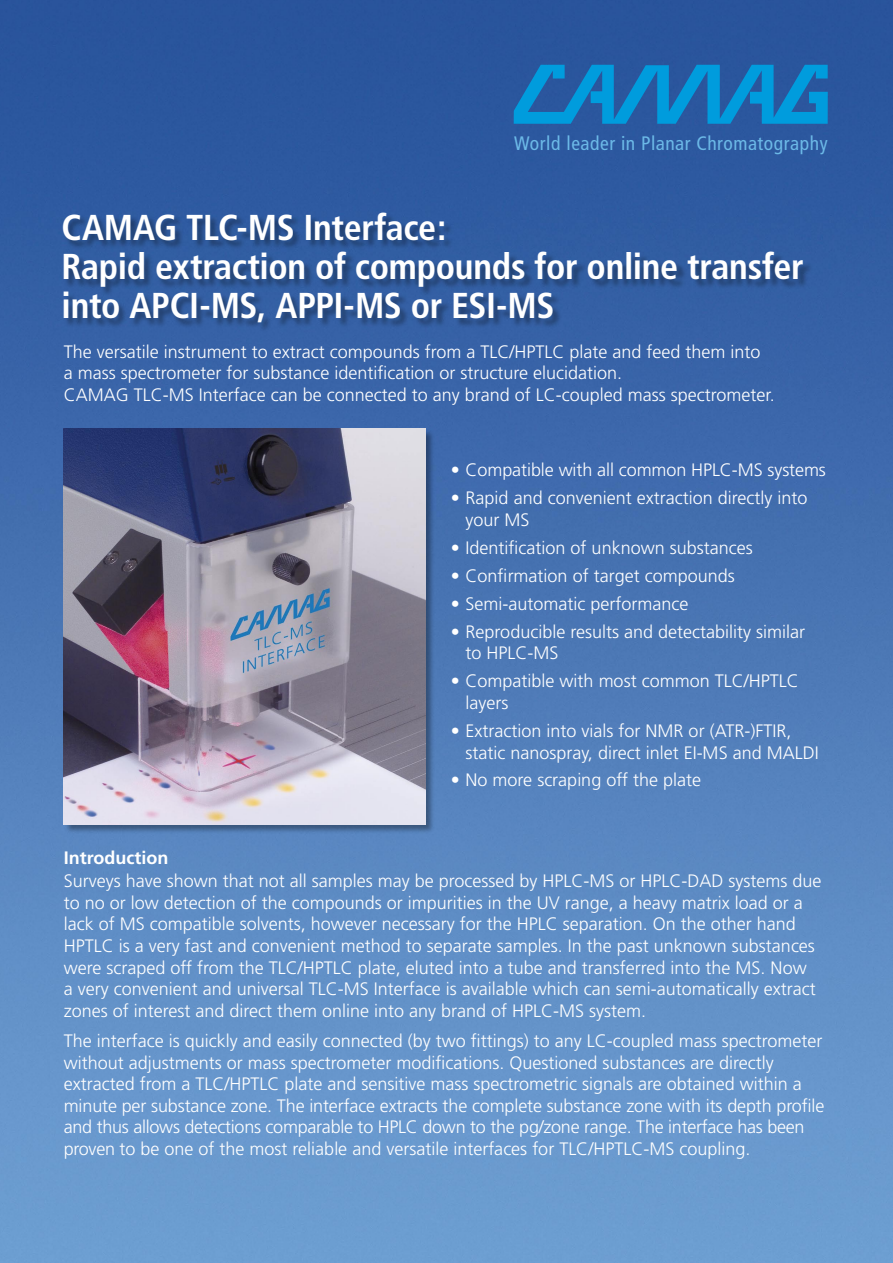
<style>
.page{position:relative;width:893px;height:1263px;background:#fff}
.page>*{position:absolute;margin:0;border:0;box-sizing:border-box;transform-origin:0 0}
.t1{font:700 condensed 36px/39px "Frutiger";letter-spacing:-.01em;color:#fff}
.t2{font:condensed 19.5px "Frutiger";letter-spacing:.025em;color:#6cb9e7}
.t3{font:300 18px/21.6px "Frutiger";color:#fff}
.t4{font:700 18px "Frutiger";color:#fff}
</style>
<div class="page">
<img style="left:0;top:0;width:893px;height:1263px">
<svg style="left:514px;top:65px;width:314px;height:59px;background:#1479bd"></svg>
<div style="left:63px;top:212px;width:750px;height:121px;background:#000;opacity:.35"></div>
<div style="left:63px;top:428px;width:373px;height:407px;background:#000;opacity:.35"></div>
<img style="left:64px;top:429px;width:361px;height:395px">
<p class="t2" style="left:514px;top:131px;width:315px">World leader in Planar Chromatography</p>
<h1 class="t1" style="left:62px;top:209px;width:744px">CAMAG TLC-MS Interface:<br>Rapid extraction of compounds for online transfer into APCI-MS, APPI-MS or ESI-MS</h1>
<p class="t3" style="left:64px;top:340px;width:713px">The versatile instrument to extract compounds from a TLC/HPTLC plate and feed them into<br>a mass spectrometer for substance identification or structure elucidation.<br>CAMAG TLC-MS Interface can be connected to any brand of LC-coupled mass spectrometer.</p>
<p class="t3" style="left:451px;top:459px;width:377px">• Compatible with all common HPLC-MS systems</p>
<p class="t3" style="left:466px;top:487px;width:343px;text-indent:-15px">• Rapid and convenient extraction directly into your MS</p>
<p class="t3" style="left:451px;top:537px;width:303px">• Identification of unknown substances</p>
<p class="t3" style="left:451px;top:565px;width:285px">• Confirmation of target compounds</p>
<p class="t3" style="left:451px;top:593px;width:239px">• Semi-automatic performance</p>
<p class="t3" style="left:466px;top:621px;width:341px;text-indent:-15px">• Reproducible results and detectability similar to HPLC-MS</p>
<p class="t3" style="left:466px;top:670px;width:335px;text-indent:-15px">• Compatible with most common TLC/HPTLC layers</p>
<p class="t3" style="left:466px;top:720px;width:355px;text-indent:-15px">• Extraction into vials for NMR or (ATR-)FTIR, static nanospray, direct inlet EI-MS and MALDI</p>
<p class="t3" style="left:451px;top:769px;width:252px">• No more scraping off the plate</p>
<p class="t4" style="left:64px;top:847px;width:106px">Introduction</p>
<p class="t3" style="left:64px;top:870px;width:759px">Surveys have shown that not all samples may be processed by HPLC-MS or HPLC-DAD systems due to no or low detection of the compounds or impurities in the UV range, a heavy matrix load or a lack of MS compatible solvents, however necessary for the HPLC separation. On the other hand HPTLC is a very fast and convenient method to separate samples. In the past unknown substances were scraped off from the TLC/HPTLC plate, eluted into a tube and transferred into the MS. Now<br>a very convenient and universal TLC-MS Interface is available which can semi-automatically extract zones of interest and direct them online into any brand of HPLC-MS system.</p>
<p class="t3" style="left:64px;top:1030px;width:762px">The interface is quickly and easily connected (by two fittings) to any LC-coupled mass spectrometer without adjustments or mass spectrometer modifications. Questioned substances are directly extracted from a TLC/HPTLC plate and sensitive mass spectrometric signals are obtained within a minute per substance zone. The interface extracts the complete substance zone with its depth profile and thus allows detections comparable to HPLC down to the pg/zone range. The interface has been proven to be one of the most reliable and versatile interfaces for TLC/HPTLC-MS coupling.</p>
</div>
